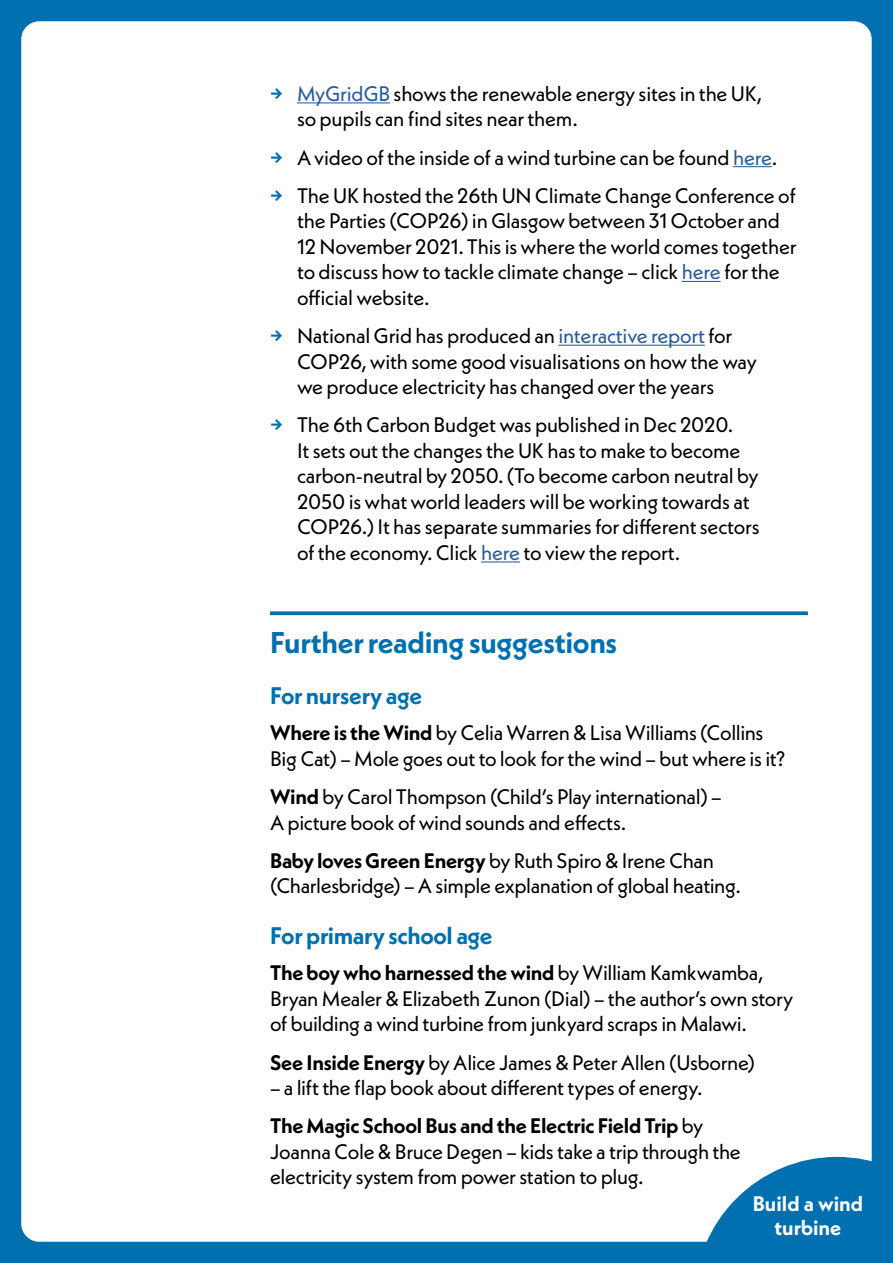
<style>
.page{position:relative;width:893px;height:1263px;background:#0070b0}
.page>*{position:absolute;margin:0;border:0;box-sizing:border-box;transform-origin:0 0}
.t1{font:700 30px "Neue Kabel";letter-spacing:-.01em;color:#0070b0}
.t2{font:700 24px "Neue Kabel";letter-spacing:-.01em;color:#0070b0}
.t3{font:21px/25.5px "Neue Kabel";letter-spacing:-.01em;color:#000}
.t4{font:700 21px/24px "Neue Kabel";color:#fff;text-align:center}
.s1{font-weight:700;color:#0070b0}
.s2{color:#275b9b}
.s3{font-weight:700}
</style>
<div class="page">
<div style="left:21px;top:21px;width:851px;height:1221px;background:#fff;border-radius:18px"></div>
<hr style="left:297px;top:102px;width:93px;height:1px;background:#275b9b">
<hr style="left:733px;top:166px;width:39px;height:1px;background:#275b9b">
<hr style="left:682px;top:281px;width:39px;height:1px;background:#275b9b">
<hr style="left:558px;top:345px;width:147px;height:1px;background:#275b9b">
<hr style="left:481px;top:561px;width:39px;height:1px;background:#275b9b">
<svg style="left:270px;top:611px;width:538px;height:4px;background:#187db7"></svg>
<svg style="left:695px;top:1157px;width:177px;height:85px"></svg>
<p class="t3" style="left:297px;top:80px;width:467px;text-indent:-27px"><span class="s1">→</span> <span class="s2">MyGridGB</span> shows the renewable energy sites in the UK, so pupils can find sites near them.</p>
<p class="t3" style="left:270px;top:144px;width:509px"><span class="s1">→</span> A video of the inside of a wind turbine can be found <span class="s2">here</span>.</p>
<p class="t3" style="left:297px;top:182px;width:501px;text-indent:-27px"><span class="s1">→</span> The UK hosted the 26th UN Climate Change Conference of the Parties (COP26) in Glasgow between 31 October and 12 November 2021. This is where the world comes together to discuss how to tackle climate change – click <span class="s2">here</span> for the official website.</p>
<p class="t3" style="left:297px;top:323px;width:461px;text-indent:-27px"><span class="s1">→</span> National Grid has produced an <span class="s2">interactive report</span> for<br>COP26, with some good visualisations on how the way we produce electricity has changed over the years</p>
<p class="t3" style="left:297px;top:412px;width:464px;text-indent:-27px"><span class="s1">→</span> The 6th Carbon Budget was published in Dec 2020.<br>It sets out the changes the UK has to make to become carbon-neutral by 2050. (To become carbon neutral by 2050 is what world leaders will be working towards at COP26.) It has separate summaries for different sectors of the economy. Click <span class="s2">here</span> to view the report.</p>
<h1 class="t1" style="left:270px;top:624px;width:349px">Further reading suggestions</h1>
<p class="t2" style="left:270px;top:681px;width:154px">For nursery age</p>
<p class="t3" style="left:270px;top:720px;width:517px"><span class="s3">Where is the Wind</span> by Celia Warren &amp; Lisa Williams (Collins<br>Big Cat) – Mole goes out to look for the wind – but where is it?</p>
<p class="t3" style="left:270px;top:784px;width:453px"><span class="s3">Wind</span> by Carol Thompson (Child’s Play international) –<br>A picture book of wind sounds and effects.</p>
<p class="t3" style="left:270px;top:847px;width:472px"><span class="s3">Baby loves Green Energy</span> by Ruth Spiro &amp; Irene Chan (Charlesbridge) – A simple explanation of global heating.</p>
<p class="t2" style="left:270px;top:921px;width:224px">For primary school age</p>
<p class="t3" style="left:270px;top:960px;width:525px"><span class="s3">The boy who harnessed the wind</span> by William Kamkwamba,<br>Bryan Mealer &amp; Elizabeth Zunon (Dial) – the author’s own story of building a wind turbine from junkyard scraps in Malawi.</p>
<p class="t3" style="left:270px;top:1049px;width:487px"><span class="s3">See Inside Energy</span> by Alice James &amp; Peter Allen (Usborne)</p>
<p class="t3" style="left:270px;top:1068px;width:435px;line-height:38.2px">– a lift the flap book about different types of energy.<br><span class="s3">The Magic School Bus and the Electric Field Trip</span> by</p>
<p class="t3" style="left:270px;top:1138px;width:472px">Joanna Cole &amp; Bruce Degen – kids take a trip through the electricity system from power station to plug.</p>
<p class="t4" style="left:753px;top:1191px;width:112px">Build a wind turbine</p>
</div>
